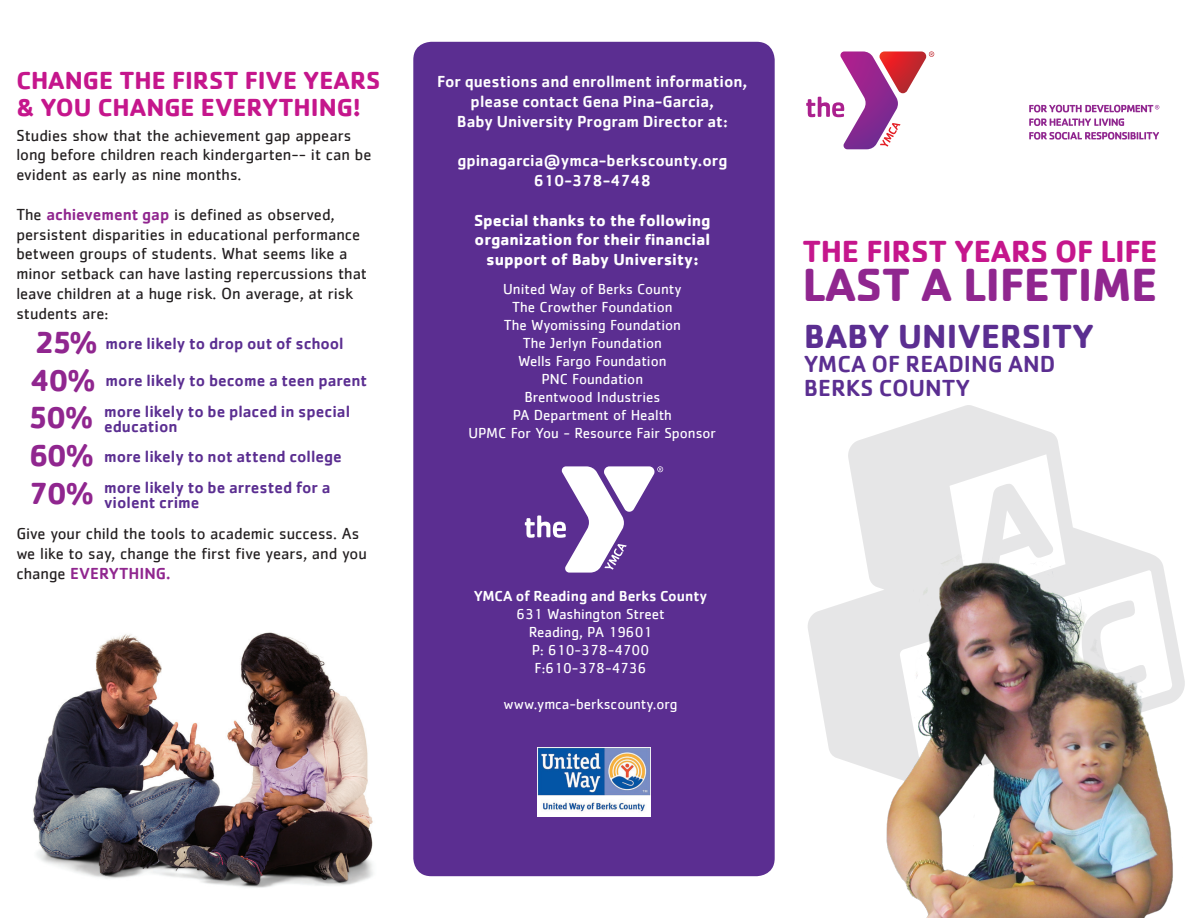
<style>
.page{position:relative;width:1188px;height:918px;background:#fff}
.page>*{position:absolute;margin:0;border:0;box-sizing:border-box;transform-origin:0 0}
.t1{font:700 48px "Cachet";letter-spacing:-.01em;color:#90268f}
.t2{font:700 34.5px "Cachet";color:#5b2e91}
.t3{font:700 31.5px "Cachet";letter-spacing:-.01em;color:#c5168c}
.t4{font:700 31.5px "Cachet";letter-spacing:-.06em;color:#90268f}
.t5{font:700 25.5px/27px "Cachet";color:#c5168c}
.t6{font:500 24px "Cachet";color:#5b2e91}
.t7{font:16.5px/19.8px "Cachet";color:#231f20}
.t8{font:500 16.5px/15px "Cachet";color:#5b2e91}
.t9{font:500 16.5px/19.8px "Cachet";color:#fff;text-align:center}
.t10{font:700 16.5px "Cachet";color:#fff}
.t11{font:15px "Cachet";color:#fff}
.t12{font:500 15px "Cachet";color:#fff}
.s1{font-weight:500;color:#90268f}
</style>
<div class="page">
<svg style="left:808px;top:405px;width:261px;height:365px;fill:#e6e6e7"></svg>
<svg style="left:980px;top:484px;width:74px;height:22px"></svg>
<img style="left:33px;top:632px;width:340px;height:256px">
<div style="left:413px;top:42px;width:362px;height:834px;background:#5b2e91;border-radius:18px"></div>
<svg style="left:525px;top:466px;width:138px;height:107px"></svg>
<svg style="left:806px;top:51px;width:128px;height:98px"></svg>
<svg style="left:1029px;top:118px;width:95px;height:8px"></svg>
<svg style="left:1029px;top:132px;width:130px;height:8px"></svg>
<svg style="left:1029px;top:105px;width:130px;height:7px"></svg>
<img style="left:873px;top:506px;width:312px;height:412px">
<img style="left:538px;top:747px;width:112px;height:69px">
<p class="t5" style="left:16px;top:66px;width:366px">CHANGE THE FIRST FIVE YEARS &amp; YOU CHANGE EVERYTHING!</p>
<p class="t7" style="left:16px;top:125px;width:357px">Studies show that the achievement gap appears long before children reach kindergarten-- it can be evident as early as nine months.</p>
<p class="t7" style="left:16px;top:204px;width:320px">The <span class="s1">achievement gap</span> is defined as observed,</p>
<p class="t7" style="left:16px;top:224px;width:346px">persistent disparities in educational performance</p>
<p class="t7" style="left:16px;top:244px;width:352px">between groups of students. What seems like a minor setback can have lasting repercussions that leave children at a huge risk. On average, at risk students are:</p>
<p class="t4" style="left:35px;top:322px;width:64px">25%</p>
<p class="t8" style="left:106px;top:335px;width:240px">more likely to drop out of school</p>
<p class="t4" style="left:30px;top:360px;width:67px">40%</p>
<p class="t8" style="left:106px;top:373px;width:263px">more likely to become a teen parent</p>
<p class="t8" style="left:104px;top:404px;width:248px">more likely to be placed in special</p>
<p class="t4" style="left:28px;top:397px;width:67px">50%</p>
<p class="t8" style="left:104px;top:419px;width:75px">education</p>
<p class="t4" style="left:29px;top:435px;width:67px">60%</p>
<p class="t8" style="left:104px;top:449px;width:239px">more likely to not attend college</p>
<p class="t4" style="left:29px;top:473px;width:67px">70%</p>
<p class="t8" style="left:104px;top:480px;width:228px">more likely to be arrested for a violent crime</p>
<p class="t7" style="left:16px;top:523px;width:352px">Give your child the tools to academic success. As we like to say, change the first five years, and you change <span class="s1">EVERYTHING.</span></p>
<p class="t9" style="left:437px;top:71px;width:312px">For questions and enrollment information, please contact Gena Pina-Garcia,</p>
<p class="t9" style="left:457px;top:111px;width:272px">Baby University Program Director at:</p>
<p class="t9" style="left:457px;top:150px;width:272px">gpinagarcia@ymca-berkscounty.org</p>
<p class="t9" style="left:534px;top:170px;width:119px">610-378-4748</p>
<p class="t10" style="left:474px;top:209px;width:238px">Special thanks to the following</p>
<p class="t10" style="left:475px;top:229px;width:237px">organization for their financial</p>
<p class="t10" style="left:486px;top:249px;width:214px">support of Baby University:</p>
<p class="t11" style="left:503px;top:280px;width:180px">United Way of Berks County</p>
<p class="t11" style="left:512px;top:298px;width:162px">The Crowther Foundation</p>
<p class="t11" style="left:504px;top:316px;width:179px">The Wyomissing Foundation</p>
<p class="t11" style="left:523px;top:334px;width:141px">The Jerlyn Foundation</p>
<p class="t11" style="left:518px;top:352px;width:150px">Wells Fargo Foundation</p>
<p class="t11" style="left:542px;top:370px;width:103px">PNC Foundation</p>
<p class="t11" style="left:524px;top:388px;width:138px">Brentwood Industries</p>
<p class="t11" style="left:513px;top:406px;width:161px">PA Department of Health</p>
<p class="t11" style="left:469px;top:424px;width:249px">UPMC For You - Resource Fair Sponsor</p>
<p class="t3" style="left:802px;top:231px;width:357px">THE FIRST YEARS OF LIFE</p>
<p class="t1" style="left:802px;top:253px;width:357px">LAST A LIFETIME</p>
<p class="t2" style="left:804px;top:314px;width:292px">BABY UNIVERSITY</p>
<p class="t6" style="left:804px;top:349px;width:253px">YMCA OF READING AND</p>
<p class="t6" style="left:804px;top:373px;width:168px">BERKS COUNTY</p>
<p class="t12" style="left:474px;top:587px;width:235px">YMCA of Reading and Berks County</p>
<p class="t11" style="left:516px;top:606px;width:150px">631 Washington Street</p>
<p class="t11" style="left:529px;top:624px;width:125px">Reading, PA 19601</p>
<p class="t11" style="left:532px;top:642px;width:119px">P: 610-378-4700</p>
<p class="t11" style="left:535px;top:660px;width:113px">F:610-378-4736</p>
<p class="t11" style="left:504px;top:696px;width:176px">www.ymca-berkscounty.org</p>
</div>
